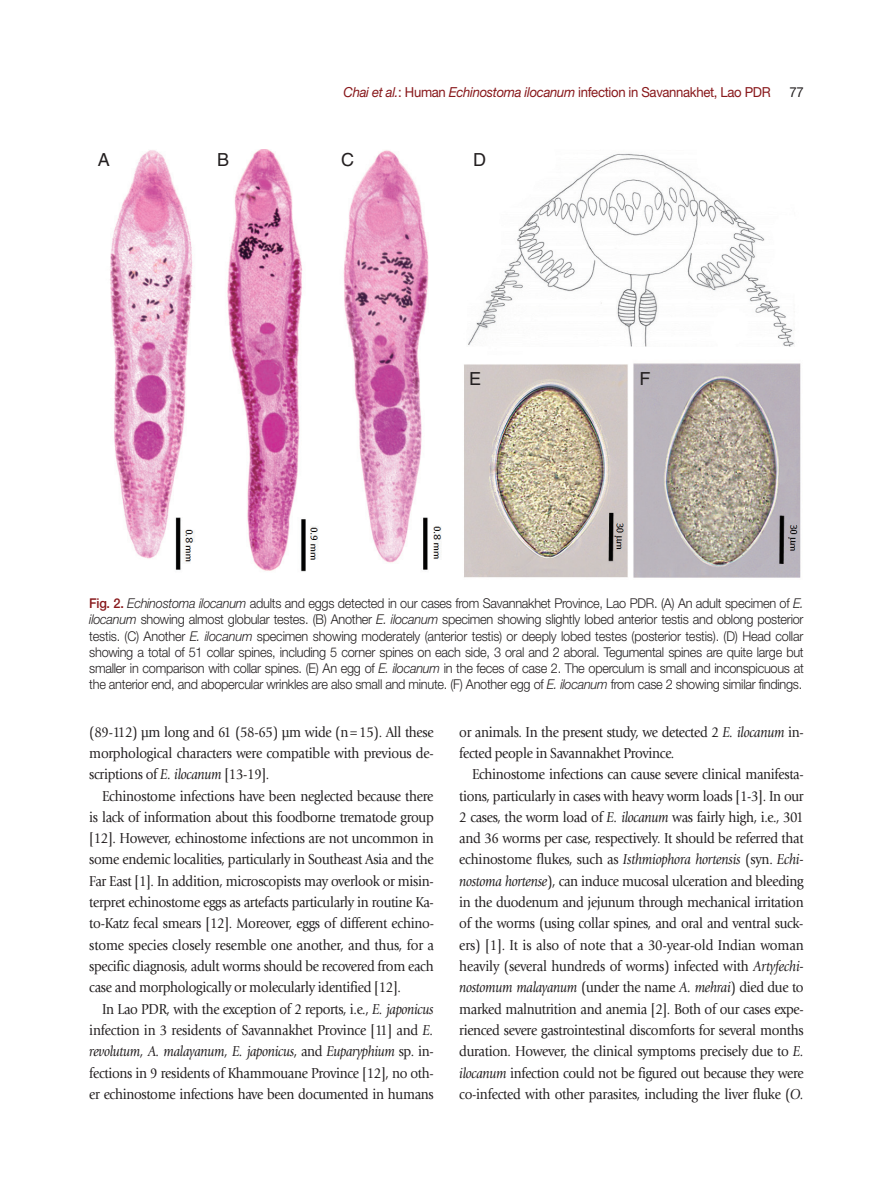
<style>
.page{position:relative;width:893px;height:1191px;background:#fff}
.page>*{position:absolute;margin:0;border:0;box-sizing:border-box;transform-origin:0 0}
.t1{font:18px "Helvetica LT Std";color:#231f20}
.t2{font:15px/21.3px "Giovanni Std";letter-spacing:-.025em;color:#231f20;text-align:justify;scale:.9 1}
.t3{font:13.8px "Helvetica Neue LT Std";letter-spacing:-.025em;color:#88181b;scale:.95 1}
.t4{font:13.8px "Helvetica Neue LT Std";color:#231f20;scale:.95 1}
.t5{font:300 13.5px/16.2px "Helvetica Neue LT Std";letter-spacing:-.02em;color:#231f20;text-align:justify;scale:.94 1}
.s1{font-style:italic}
.s2{font-weight:500;color:#88181b}
.s3{font-family:"Minion Pro"}
</style>
<div class="page">
<img style="left:110px;top:149px;width:691px;height:429px">
<p class="t3" style="left:344px;top:83px;width:451px"><span class="s1">Chai et al.</span>: Human <span class="s1">Echinostoma ilocanum</span> infection in Savannakhet, Lao PDR</p>
<p class="t4" style="left:789px;top:83px;width:17px">77</p>
<p class="t1" style="left:98px;top:149px;width:14px">A</p>
<p class="t1" style="left:217px;top:149px;width:14px">B</p>
<p class="t1" style="left:341px;top:149px;width:14px">C</p>
<p class="t1" style="left:473px;top:149px;width:14px">D</p>
<p class="t1" style="left:469px;top:368px;width:14px">E</p>
<p class="t1" style="left:639px;top:368px;width:12px">F</p>
<p class="t5" style="left:89px;top:595px;width:762px"><span class="s2">Fig. 2.</span> <span class="s1">Echinostoma ilocanum</span> adults and eggs detected in our cases from Savannakhet Province, Lao PDR. (A) An adult specimen of <span class="s1">E. ilocanum</span> showing almost globular testes. (B) Another <span class="s1">E. ilocanum</span> specimen showing slightly lobed anterior testis and oblong posterior testis. (C) Another <span class="s1">E. ilocanum</span> specimen showing moderately (anterior testis) or deeply lobed testes (posterior testis). (D) Head collar showing a total of 51 collar spines, including 5 corner spines on each side, 3 oral and 2 aboral. Tegumental spines are quite large but smaller in comparison with collar spines. (E) An egg of <span class="s1">E. ilocanum</span> in the feces of case 2. The operculum is small and inconspicuous at the anterior end, and abopercular wrinkles are also small and minute. (F) Another egg of <span class="s1">E. ilocanum</span> from case 2 showing similar findings.</p>
<p class="t2" style="left:89px;top:721px;width:384px">(89-112) μm long and 61 (58-65) μm wide (n<span class="s3">=</span>15). All these morphological characters were compatible with previous de&shy;scriptions of <span class="s1">E. ilocanum</span> [13-19].</p>
<p class="t2" style="left:89px;top:785px;width:384px;text-indent:13px">Echinostome infections have been neglected because there is lack of information about this foodborne trematode group [12]. However, echinostome infections are not uncommon in some endemic localities, particularly in Southeast Asia and the Far East [1]. In addition, microscopists may overlook or misin&shy;terpret echinostome eggs as artefacts particularly in routine Ka&shy;to-Katz fecal smears [12]. Moreover, eggs of different echino&shy;stome species closely resemble one another, and thus, for a specific diagnosis, adult worms should be recovered from each case and morphologically or molecularly identified [12].</p>
<p class="t2" style="left:89px;top:998px;width:384px;text-indent:13px">In Lao PDR, with the exception of 2 reports, i.e., <span class="s1">E. japonicus </span>infection in 3 residents of Savannakhet Province [11] and <span class="s1">E. revolutum, A. malayanum, E. japonicus</span>, and <span class="s1">Euparyphium</span> sp. in&shy;fections in 9 residents of Khammouane Province [12], no oth&shy;er echinostome infections have been documented in humans</p>
<p class="t2" style="left:459px;top:721px;width:384px">or animals. In the present study, we detected 2 <span class="s1">E. ilocanum</span> in&shy;fected people in Savannakhet Province.</p>
<p class="t2" style="left:459px;top:764px;width:384px;text-indent:13px">Echinostome infections can cause severe clinical manifesta&shy;tions, particularly in cases with heavy worm loads [1-3]. In our 2 cases, the worm load of <span class="s1">E. ilocanum</span> was fairly high, i.e., 301 and 36 worms per case, respectively. It should be referred that echinostome flukes, such as <span class="s1">Isthmiophora hortensis</span> (syn. <span class="s1">Echi&shy;nostoma hortense</span>), can induce mucosal ulceration and bleeding in the duodenum and jejunum through mechanical irritation of the worms (using collar spines, and oral and ventral suck&shy;ers) [1]. It is also of note that a 30-year-old Indian woman heavily (several hundreds of worms) infected with <span class="s1">Artyfechi&shy;nostomum malayanum</span> (under the name <span class="s1">A. mehrai</span>) died due to marked malnutrition and anemia [2]. Both of our cases expe&shy;rienced severe gastrointestinal discomforts for several months duration. However, the clinical symptoms precisely due to <span class="s1">E. ilocanum</span> infection could not be figured out because they were co-infected with other parasites, including the liver fluke (<span class="s1">O.</span></p>
</div>
